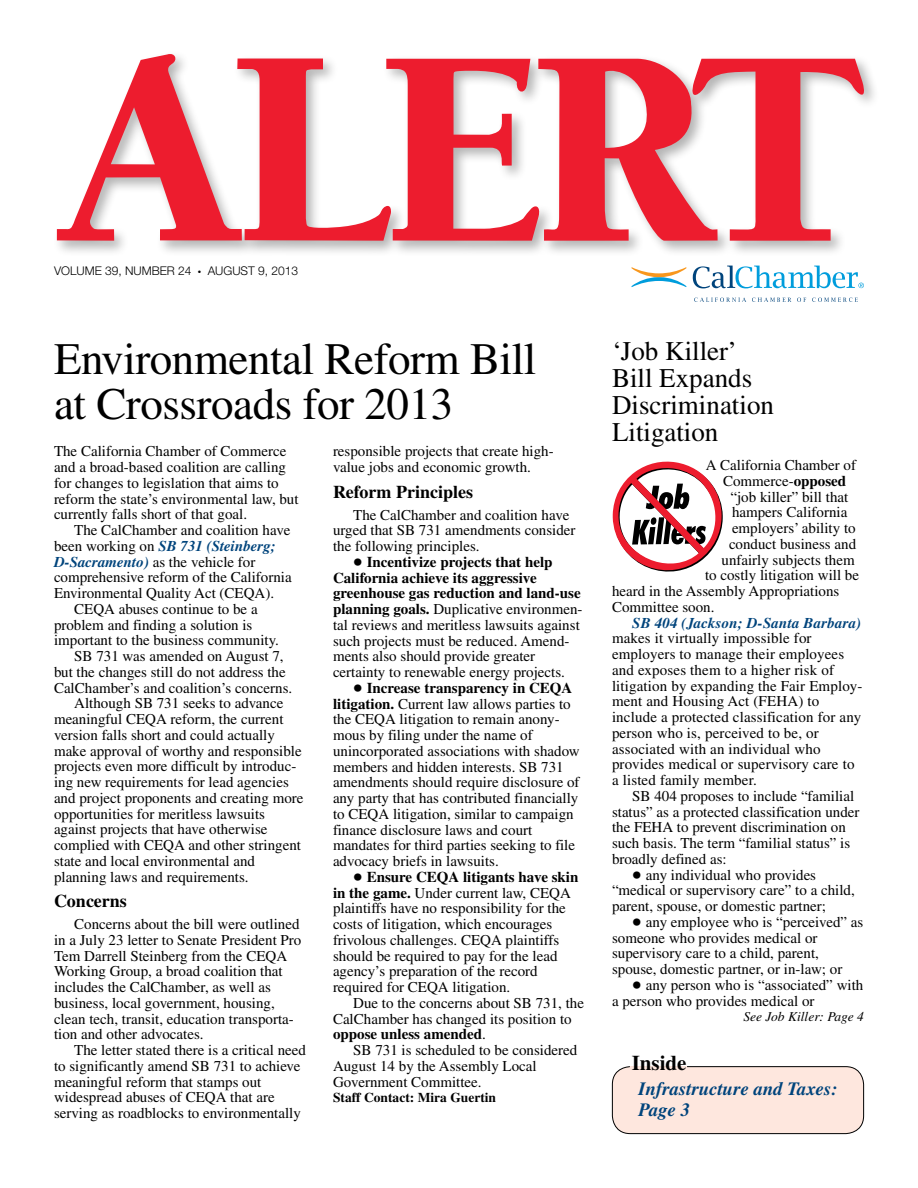
<style>
.page{position:relative;width:918px;height:1188px;background:#fff}
.page>*{position:absolute;margin:0;border:0;box-sizing:border-box;transform-origin:0 0}
._30_30_head{font:45px/45px "Times";letter-spacing:-.01em;color:#000}
._18_18_head{font:27px/27px "Times";color:#000}
.t1{font:700 21px "Times";color:#000}
.t2{font:italic 700 18.75px/21px "Times";color:#00447c}
.subhead{font:700 18px "Times";color:#000}
.Body{font:15px/15.8px "Times";color:#000}
.Body-First{font:15px/15.8px "Times";color:#000}
.Staff_Contact{font:700 13.5px "Times";color:#000}
.Body-First-2{font:italic 13.5px "Times";color:#000}
.t3{font:300 12px "Helvetica Neue LT Std";color:#000}
.s1{font-weight:700;font-style:italic;color:#00447c}
.s2{font-size:27px}
.s3{font-weight:700}
</style>
<div class="page">
<div style="left:53px;top:50px;width:827px;height:207px;background:#000;opacity:.3"></div>
<svg style="left:57px;top:54px;width:807px;height:187px"></svg>
<svg style="left:631px;top:267px;width:56px;height:20px"></svg>
<svg style="left:694px;top:298px;width:52px;height:4px"></svg>
<svg style="left:752px;top:298px;width:39px;height:4px"></svg>
<svg style="left:797px;top:298px;width:9px;height:4px"></svg>
<svg style="left:812px;top:298px;width:46px;height:4px"></svg>
<svg style="left:693px;top:266px;width:171px;height:22px"></svg>
<svg style="left:613px;top:462px;width:110px;height:110px"></svg>
<div style="left:612px;top:1067px;width:252px;height:67px;background:#fee7de;border-radius:18px"></div>
<div style="left:612px;top:1066px;width:252px;height:68px;border:1px solid #000;border-radius:18px"></div>
<hr style="left:630px;top:1066px;width:57px;height:3px;background:#fee7de">
<p class="t3" style="left:54px;top:263px;width:139px">VOLUME 39, NUMBER 24</p>
<p class="t3" style="left:198px;top:263px;width:101px">● AUGUST 9, 2013</p>
<p class="_30_30_head" style="left:54px;top:336px;width:484px">Environmental Reform Bill at Crossroads for 2013</p>
<p class="Body-First" style="left:54px;top:443px;width:246px">The California Chamber of Commerce and a broad-based coalition are calling for changes to legislation that aims to reform the state’s environmental law, but currently falls short of that goal.</p>
<p class="Body" style="left:54px;top:522px;width:239px;text-indent:20px">The CalChamber and coalition have been working on <span class="s1">SB 731 (Steinberg; D-Sacramento)</span> as the vehicle for comprehensive reform of the California Environmental Quality Act (CEQA).</p>
<p class="Body" style="left:54px;top:601px;width:226px;text-indent:20px">CEQA abuses continue to be a problem and finding a solution is important to the business community.</p>
<p class="Body" style="left:54px;top:648px;width:240px;text-indent:20px">SB 731 was amended on August 7, but the changes still do not address the<br>CalChamber’s and coalition’s concerns.</p>
<p class="Body" style="left:54px;top:695px;width:251px;text-indent:20px">Although SB 731 seeks to advance meaningful CEQA reform, the current version falls short and could actually make approval of worthy and responsible projects even more difficult by introduc&shy;ing new requirements for lead agencies and project proponents and creating more opportunities for meritless lawsuits against projects that have otherwise complied with CEQA and other stringent state and local environmental and planning laws and requirements.</p>
<p class="subhead" style="left:54px;top:891px;width:74px">Concerns</p>
<p class="Body" style="left:54px;top:916px;width:249px;text-indent:20px">Concerns about the bill were outlined in a July 23 letter to Senate President Pro Tem Darrell Steinberg from the CEQA Working Group, a broad coalition that includes the CalChamber, as well as business, local government, housing, clean tech, transit, education transporta&shy;tion and other advocates.</p>
<p class="Body" style="left:54px;top:1042px;width:254px;text-indent:20px">The letter stated there is a critical need to significantly amend SB 731 to achieve meaningful reform that stamps out widespread abuses of CEQA that are serving as roadblocks to environmentally</p>
<p class="Body" style="left:333px;top:443px;width:222px">responsible projects that create high&shy;value jobs and economic growth.</p>
<p class="subhead" style="left:333px;top:481px;width:142px">Reform Principles</p>
<p class="Body" style="left:333px;top:507px;width:244px;text-indent:20px">The CalChamber and coalition have urged that SB 731 amendments consider the following principles.</p>
<p class="Body" style="left:333px;top:554px;width:251px;text-indent:20px"><span class="s2">•</span> <span class="s3">Incentivize projects that help California achieve its aggressive greenhouse gas reduction and land-use planning goals.</span> Duplicative environmen&shy;tal reviews and meritless lawsuits against such projects must be reduced. Amend&shy;ments also should provide greater certainty to renewable energy projects.</p>
<p class="Body" style="left:333px;top:680px;width:248px;text-indent:20px"><span class="s2">•</span> <span class="s3">Increase transparency in CEQA litigation.</span> Current law allows parties to the CEQA litigation to remain anony&shy;mous by filing under the name of unincorporated associations with shadow members and hidden interests. SB 731 amendments should require disclosure of any party that has contributed financially to CEQA litigation, similar to campaign finance disclosure laws and court mandates for third parties seeking to file advocacy briefs in lawsuits.</p>
<p class="Body" style="left:333px;top:869px;width:247px;text-indent:20px"><span class="s2">•</span> <span class="s3">Ensure CEQA litigants have skin in the game.</span> Under current law, CEQA plaintiffs have no responsibility for the costs of litigation, which encourages frivolous challenges. CEQA plaintiffs should be required to pay for the lead agency’s preparation of the record required for CEQA litigation.</p>
<p class="Body" style="left:333px;top:995px;width:253px;text-indent:20px">Due to the concerns about SB 731, the<br>CalChamber has changed its position to <span class="s3">oppose unless amended</span>.</p>
<p class="Body" style="left:333px;top:1042px;width:246px;text-indent:20px">SB 731 is scheduled to be considered<br>August 14 by the Assembly Local<br>Government Committee.</p>
<p class="Staff_Contact" style="left:333px;top:1090px;width:165px">Staff Contact: Mira Guertin</p>
<p class="_18_18_head" style="left:612px;top:337px;width:163px">‘Job Killer’<br>Bill Expands<br>Discrimination<br>Litigation</p>
<p class="Body-First" style="left:706px;top:457px;width:152px">A California Chamber of</p>
<p class="Body-First" style="left:723px;top:473px;width:125px">Commerce-<span class="s3">opposed</span></p>
<p class="Body-First" style="left:730px;top:489px;width:119px">“job killer” bill that</p>
<p class="Body-First" style="left:732px;top:504px;width:117px">hampers California</p>
<p class="Body-First" style="left:732px;top:520px;width:125px">employers’ ability to</p>
<p class="Body-First" style="left:729px;top:536px;width:129px">conduct business and</p>
<p class="Body-First" style="left:722px;top:552px;width:135px">unfairly subjects them</p>
<p class="Body-First" style="left:705px;top:567px;width:156px">to costly litigation will be</p>
<p class="Body-First" style="left:612px;top:583px;width:229px">heard in the Assembly Appropriations</p>
<p class="Body-First" style="left:612px;top:599px;width:104px">Committee soon.</p>
<p class="Body" style="left:612px;top:615px;width:252px;text-indent:20px"><span class="s1">SB 404 (Jackson; D-Santa Barbara) </span>makes it virtually impossible for employers to manage their employees and exposes them to a higher risk of litigation by expanding the Fair Employ&shy;ment and Housing Act (FEHA) to include a protected classification for any person who is, perceived to be, or associated with an individual who provides medical or supervisory care to a listed family member.</p>
<p class="Body" style="left:612px;top:788px;width:249px;text-indent:20px">SB 404 proposes to include “familial status” as a protected classification under the FEHA to prevent discrimination on such basis. The term “familial status” is broadly defined as:</p>
<p class="Body" style="left:612px;top:867px;width:244px;text-indent:20px"><span class="s2">•</span> any individual who provides “medical or supervisory care” to a child, parent, spouse, or domestic partner;</p>
<p class="Body" style="left:612px;top:914px;width:253px;text-indent:20px"><span class="s2">•</span> any employee who is “perceived” as someone who provides medical or supervisory care to a child, parent, spouse, domestic partner, or in-law; or</p>
<p class="Body" style="left:612px;top:977px;width:253px;text-indent:20px"><span class="s2">•</span> any person who is “associated” with a person who provides medical or</p>
<p class="Body-First-2" style="left:743px;top:1010px;width:122px">See Job Killer: Page 4</p>
<p class="t1" style="left:632px;top:1050px;width:56px">Inside</p>
<p class="t2" style="left:639px;top:1078px;width:201px">Infrastructure and Taxes:<br>Page 3</p>
</div>
